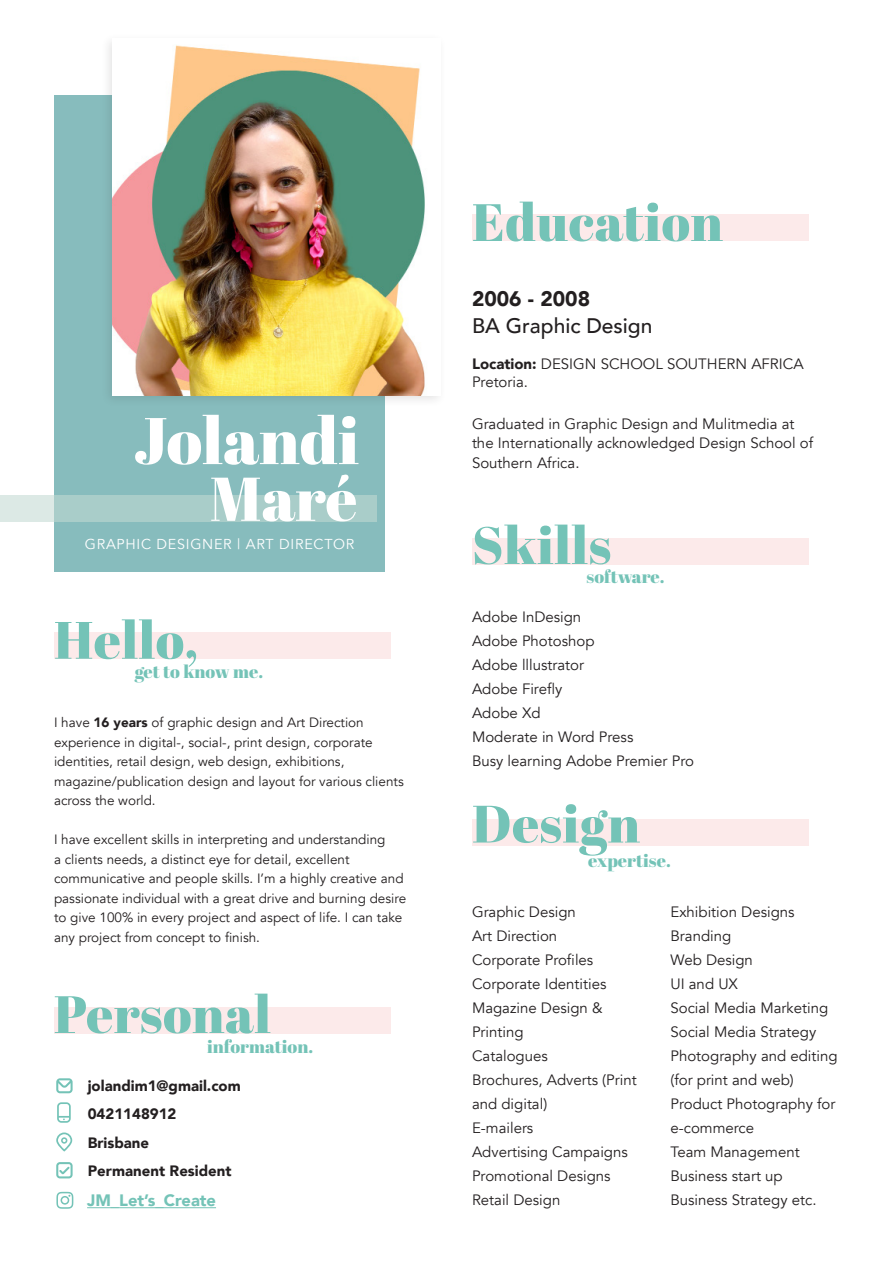
<style>
.page{position:relative;width:893px;height:1263px;background:#fff}
.page>*{position:absolute;margin:0;border:0;box-sizing:border-box;transform-origin:0 0}
.t1{font:65.7px "Abril Fatface";color:#fff}
.t2{font:61.65px "Abril Fatface";color:#fff}
.t3{font:52.5px "Abril Fatface";letter-spacing:.01em;color:#74c3b7}
.t4{font:500 21px "Avenir";color:#231f20}
.t5{font:900 21px "Avenir";color:#231f20}
.t6{font:18px "Abril Fatface";color:#74c3b7}
.t7{font:900 16.5px "Avenir";color:#74c3b7}
.t8{font:15px/24px "Avenir";color:#231f20}
.t9{font:900 15px "Avenir";color:#231f20}
.t10{font:14.4px "Avenir";letter-spacing:.05em;color:#fff}
.t11{font:13.5px/19.5px "Avenir";color:#231f20}
.s1{font-weight:900}
</style>
<div class="page">
<div style="left:54px;top:632px;width:337px;height:26px;background:#fceaea"></div>
<div style="left:54px;top:1007px;width:337px;height:26px;background:#fceaea"></div>
<div style="left:54px;top:95px;width:330px;height:477px;background:#87bcbd"></div>
<div style="left:101px;top:32px;width:345px;height:376px;background:#231f20;opacity:.12"></div>
<img style="left:112px;top:38px;width:328px;height:357px">
<svg style="left:0;top:496px;width:377px;height:26px;background:#b0d1cd"></svg>
<div style="left:472px;top:214px;width:337px;height:27px;background:#fceaea"></div>
<div style="left:472px;top:538px;width:337px;height:26px;background:#fceaea"></div>
<div style="left:472px;top:819px;width:337px;height:26px;background:#fceaea"></div>
<svg style="left:56px;top:1192px;width:17px;height:17px"></svg>
<hr style="left:87px;top:1207px;width:129px;height:1px;background:#74c3b7">
<svg style="left:56px;top:1162px;width:17px;height:16px"></svg>
<svg style="left:56px;top:1132px;width:16px;height:19px"></svg>
<svg style="left:57px;top:1102px;width:14px;height:21px"></svg>
<svg style="left:56px;top:1078px;width:17px;height:15px"></svg>
<p class="t1" style="left:133px;top:395px;width:227px">Jolandi</p>
<p class="t2" style="left:210px;top:456px;width:149px">Maré</p>
<p class="t10" style="left:85px;top:535px;width:271px">GRAPHIC DESIGNER | ART DIRECTOR</p>
<p class="t3" style="left:472px;top:185px;width:252px">Education</p>
<p class="t5" style="left:472px;top:280px;width:120px">2006 - 2008</p>
<p class="t4" style="left:472px;top:307px;width:182px">BA Graphic Design</p>
<p class="t8" style="left:472px;top:352px;width:333px"><span class="s1">Location:</span> DESIGN SCHOOL SOUTHERN AFRICA</p>
<p class="t8" style="left:472px;top:370px;width:58px">Pretoria.</p>
<p class="t8" style="left:472px;top:414px;width:343px;line-height:19.5px">Graduated in Graphic Design and Mulitmedia at the Internationally acknowledged Design School of<br>Southern Africa.</p>
<p class="t3" style="left:472px;top:508px;width:141px">Skills</p>
<p class="t6" style="left:586px;top:564px;width:80px">software.</p>
<p class="t8" style="left:472px;top:605px;width:111px">Adobe InDesign</p>
<p class="t8" style="left:472px;top:629px;width:124px">Adobe Photoshop</p>
<p class="t8" style="left:472px;top:653px;width:114px">Adobe lllustrator</p>
<p class="t8" style="left:472px;top:677px;width:92px">Adobe Firefly</p>
<p class="t8" style="left:472px;top:701px;width:70px">Adobe Xd</p>
<p class="t8" style="left:472px;top:725px;width:163px">Moderate in Word Press</p>
<p class="t8" style="left:472px;top:749px;width:223px">Busy learning Adobe Premier Pro</p>
<p class="t3" style="left:54px;top:603px;width:146px">Hello,</p>
<p class="t6" style="left:135px;top:659px;width:130px">get to know me.</p>
<p class="t11" style="left:54px;top:713px;width:351px">I have <span class="s1">16 years</span> of graphic design and Art Direction experience in digital-, social-, print design, corporate identities, retail design, web design, exhibitions, magazine/publication design and layout for various clients across the world.</p>
<p class="t11" style="left:54px;top:830px;width:354px">I have excellent skills in interpreting and understanding<br>a clients needs, a distinct eye for detail, excellent communicative and people skills. I’m a highly creative and passionate individual with a great drive and burning desire to give 100% in every project and aspect of life. I can take any project from concept to finish.</p>
<p class="t3" style="left:472px;top:787px;width:169px">Design</p>
<p class="t6" style="left:588px;top:848px;width:84px">expertise.</p>
<p class="t8" style="left:472px;top:900px;width:105px">Graphic Design</p>
<p class="t8" style="left:472px;top:924px;width:87px">Art Direction</p>
<p class="t8" style="left:472px;top:948px;width:123px">Corporate Profiles</p>
<p class="t8" style="left:472px;top:972px;width:136px">Corporate Identities</p>
<p class="t8" style="left:472px;top:996px;width:132px">Magazine Design &amp;<br>Printing</p>
<p class="t8" style="left:472px;top:1044px;width:77px">Catalogues</p>
<p class="t8" style="left:472px;top:1068px;width:166px">Brochures, Adverts (Print and digital)</p>
<p class="t8" style="left:472px;top:1116px;width:63px">E-mailers</p>
<p class="t8" style="left:472px;top:1140px;width:157px">Advertising Campaigns<br>Promotional Designs</p>
<p class="t8" style="left:472px;top:1188px;width:90px">Retail Design</p>
<p class="t8" style="left:670px;top:900px;width:126px">Exhibition Designs</p>
<p class="t8" style="left:670px;top:924px;width:62px">Branding</p>
<p class="t8" style="left:670px;top:948px;width:84px">Web Design</p>
<p class="t8" style="left:670px;top:972px;width:69px">UI and UX</p>
<p class="t8" style="left:670px;top:996px;width:159px">Social Media Marketing<br>Social Media Strategy</p>
<p class="t8" style="left:670px;top:1044px;width:169px">Photography and editing (for print and web)</p>
<p class="t8" style="left:670px;top:1092px;width:166px">Product Photography for e-commerce</p>
<p class="t8" style="left:670px;top:1140px;width:131px">Team Management<br>Business start up</p>
<p class="t3" style="left:54px;top:977px;width:218px">Personal</p>
<p class="t6" style="left:207px;top:1033px;width:108px">information.</p>
<p class="t9" style="left:88px;top:1072px;width:155px">jolandim1@gmail.com</p>
<p class="t9" style="left:88px;top:1101px;width:90px">0421148912</p>
<p class="t9" style="left:88px;top:1129px;width:63px">Brisbane</p>
<p class="t9" style="left:88px;top:1158px;width:145px">Permanent Resident</p>
<p class="t7" style="left:87px;top:1186px;width:130px">JM_Let’s_Create</p>
<p class="t8" style="left:670px;top:1188px;width:148px">Business Strategy etc.</p>
</div>
